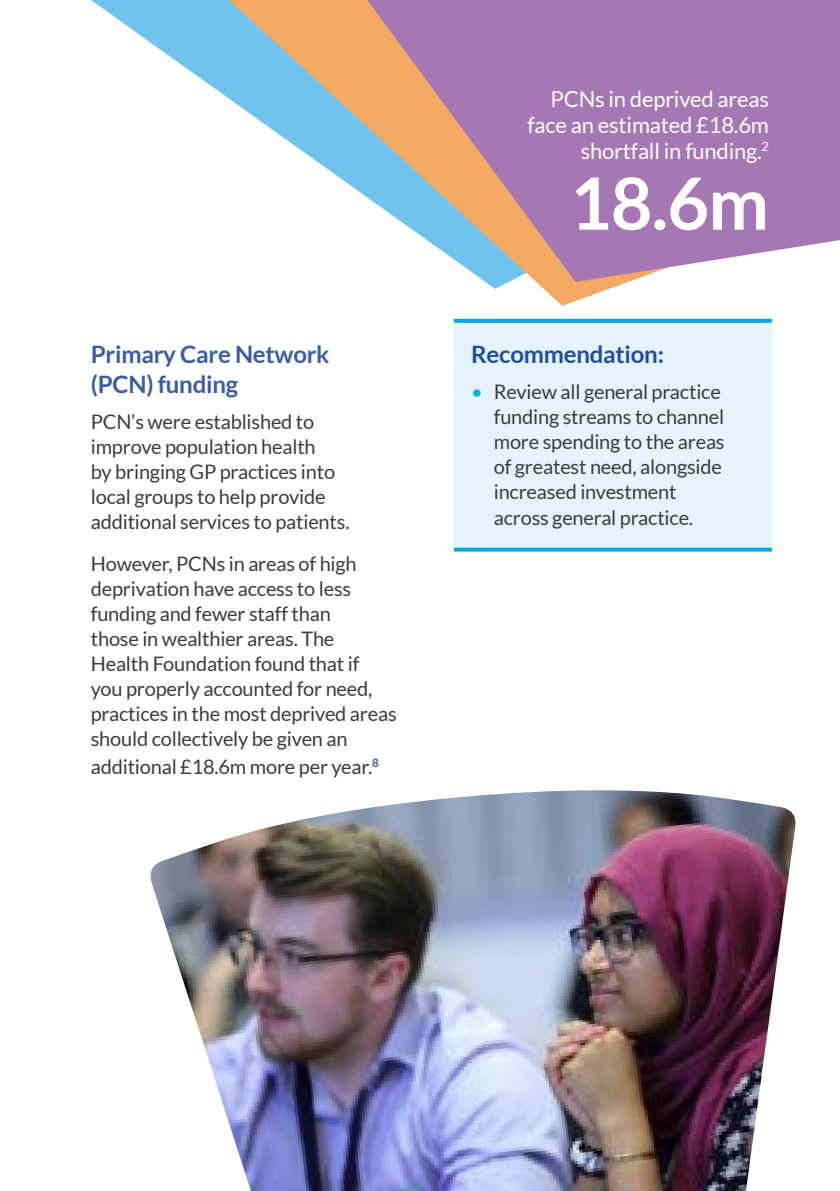
<style>
.page{position:relative;width:840px;height:1191px;background:#fff}
.page>*{position:absolute;margin:0;border:0;box-sizing:border-box;transform-origin:0 0}
.t1{font:700 72px "Lato";color:#fff}
.t2{font:700 24px/30px "Lato";letter-spacing:-.01em;color:#385ca7}
.t3{font:700 24px "Lato";letter-spacing:-.01em;color:#1e4e9d}
.t4{font:22px/26px "Lato";letter-spacing:-.01em;color:#fff;text-align:right}
.t5{font:20px/25px "Lato";letter-spacing:-.01em;color:#3c3c3b}
.s1{color:#0bb1e6}
</style>
<div class="page">
<svg style="left:91px;top:0;width:138px;height:99px"></svg>
<div style="left:454px;top:320px;width:317px;height:227px;background:#e6f3fc"></div>
<svg style="left:229px;top:0;width:399px;height:306px"></svg>
<svg style="left:367px;top:0;width:472px;height:282px;background:#b28db2"></svg>
<svg style="left:454px;top:319px;width:317px;height:4px"></svg>
<svg style="left:454px;top:547px;width:317px;height:4px"></svg>
<img style="left:150px;top:790px;width:646px;height:401px">
<h2 class="t2" style="left:91px;top:338px;width:240px">Primary Care Network (PCN) funding</h2>
<p class="t5" style="left:91px;top:409px;width:260px">PCN’s were established to improve population health<br>by bringing GP practices into local groups to help provide additional services to patients.</p>
<p class="t5" style="left:91px;top:551px;width:307px">However, PCNs in areas of high deprivation have access to less funding and fewer staff than<br>those in wealthier areas. The<br>Health Foundation found that if<br>you properly accounted for need, practices in the most deprived areas should collectively be given an</p>
<p class="t5" style="left:91px;top:754px;width:289px">additional £18.6m more per year.<sup>8</sup></p>
<p class="t4" style="left:527px;top:86px;width:243px">PCNs in deprived areas face an estimated £18.6m shortfall in funding.<sup>2</sup></p>
<p class="t1" style="left:569px;top:162px;width:201px">18.6m</p>
<p class="t3" style="left:471px;top:340px;width:194px">Recommendation:</p>
<p class="t5" style="left:493px;top:379px;width:232px;text-indent:-23px"><span class="s1">•</span> Review all general practice funding streams to channel more spending to the areas of greatest need, alongside increased investment across general practice.</p>
</div>
